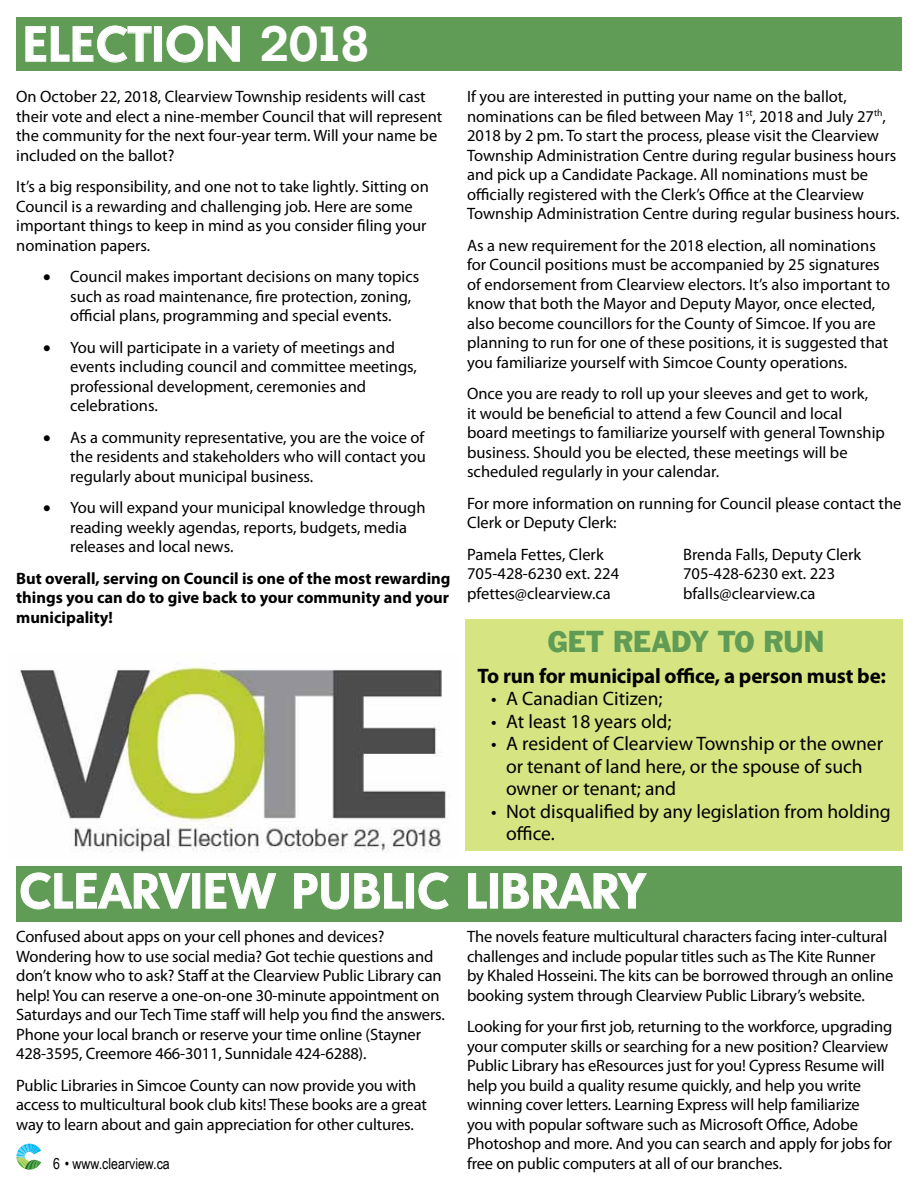
<style>
.page{position:relative;width:918px;height:1188px;background:#fff}
.page>*{position:absolute;margin:0;border:0;box-sizing:border-box;transform-origin:0 0}
.t1{font:48px "Montreal SF Bold";letter-spacing:.04em;color:#fff}
.t2{font:31.5px "Franklin Gothic";letter-spacing:-.02em;color:#609c55}
.t3{font:700 21px "Myriad Pro";letter-spacing:-.01em;color:#000}
.t4{font:19.5px/22.5px "Myriad Pro";color:#000}
.t5{font:16.5px/19.5px "Myriad Pro";color:#000}
.t6{font:700 16.5px/19.5px "Myriad Pro";color:#000;text-align:justify}
.t7{font:15.15px "Arial Narrow";color:#000}
</style>
<div class="page">
<svg style="left:16px;top:1144px;width:25px;height:26px"></svg>
<div style="left:17px;top:17px;width:885px;height:53px;background:#609c55"></div>
<svg style="left:25px;top:25px;width:127px;height:38px"></svg>
<div style="left:154px;top:27px;width:8px;height:34px;border:1px solid #fff"></div>
<svg style="left:166px;top:25px;width:74px;height:38px"></svg>
<div style="left:17px;top:866px;width:885px;height:56px;background:#609c55"></div>
<svg style="left:20px;top:872px;width:171px;height:38px"></svg>
<div style="left:193px;top:874px;width:7px;height:34px;border:1px solid #fff"></div>
<svg style="left:205px;top:873px;width:71px;height:36px"></svg>
<svg style="left:294px;top:873px;width:109px;height:37px"></svg>
<div style="left:406px;top:874px;width:8px;height:34px;border:1px solid #fff"></div>
<svg style="left:418px;top:872px;width:31px;height:38px"></svg>
<svg style="left:468px;top:873px;width:19px;height:36px"></svg>
<div style="left:490px;top:874px;width:8px;height:34px;border:1px solid #fff"></div>
<svg style="left:503px;top:873px;width:144px;height:36px"></svg>
<img style="left:20px;top:666px;width:427px;height:187px">
<div style="left:466px;top:619px;width:437px;height:232px;background:#d6e581"></div>
<h1 class="t1" style="left:24px;top:14px;width:348px">ELECTION 2018</h1>
<p class="t5" style="left:16px;top:87px;width:428px">On October 22, 2018, Clearview Township residents will cast their vote and elect a nine-member Council that will represent the community for the next four-year term. Will your name be included on the ballot?</p>
<p class="t5" style="left:16px;top:177px;width:414px">It’s a big responsibility, and one not to take lightly. Sitting on Council is a rewarding and challenging job. Here are some important things to keep in mind as you consider filing your nomination papers.</p>
<p class="t5" style="left:70px;top:267px;width:351px;text-indent:-27px">• Council makes important decisions on many topics such as road maintenance, fire protection, zoning, official plans, programming and special events.</p>
<p class="t5" style="left:70px;top:337px;width:348px;text-indent:-27px">• You will participate in a variety of meetings and events including council and committee meetings, professional development, ceremonies and celebrations.</p>
<p class="t5" style="left:70px;top:427px;width:357px;text-align:justify;text-indent:-27px">• As a community representative, you are the voice of the residents and stakeholders who will contact you regularly about municipal business.</p>
<p class="t5" style="left:70px;top:498px;width:357px;text-indent:-27px">• You will expand your municipal knowledge through reading weekly agendas, reports, budgets, media releases and local news.</p>
<p class="t6" style="left:16px;top:568px;width:436px">But overall, serving on Council is one of the most rewarding things you can do to give back to your community and your municipality!</p>
<p class="t5" style="left:467px;top:87px;width:434px">If you are interested in putting your name on the ballot, nominations can be filed between May 1<sup>st</sup>, 2018 and July 27<sup>th</sup>, 2018 by 2 pm. To start the process, please visit the Clearview Township Administration Centre during regular business hours and pick up a Candidate Package. All nominations must be officially registered with the Clerk’s Office at the Clearview Township Administration Centre during regular business hours.</p>
<p class="t5" style="left:467px;top:235px;width:425px">As a new requirement for the 2018 election, all nominations for Council positions must be accompanied by 25 signatures of endorsement from Clearview electors. It’s also important to know that both the Mayor and Deputy Mayor, once elected, also become councillors for the County of Simcoe. If you are planning to run for one of these positions, it is suggested that you familiarize yourself with Simcoe County operations.</p>
<p class="t5" style="left:467px;top:384px;width:419px">Once you are ready to roll up your sleeves and get to work,<br>it would be beneficial to attend a few Council and local board meetings to familiarize yourself with general Township business. Should you be elected, these meetings will be scheduled regularly in your calendar.</p>
<p class="t5" style="left:467px;top:493px;width:436px">For more information on running for Council please contact the<br>Clerk or Deputy Clerk:</p>
<p class="t5" style="left:467px;top:544px;width:138px">Pamela Fettes, Clerk</p>
<p class="t5" style="left:683px;top:544px;width:180px">Brenda Falls, Deputy Clerk</p>
<p class="t5" style="left:467px;top:564px;width:154px">705-428-6230 ext. 224</p>
<p class="t5" style="left:683px;top:564px;width:154px">705-428-6230 ext. 223</p>
<p class="t5" style="left:467px;top:583px;width:145px">pfettes@clearview.ca</p>
<p class="t5" style="left:683px;top:583px;width:134px">bfalls@clearview.ca</p>
<h2 class="t2" style="left:547px;top:623px;width:279px">GET READY TO RUN</h2>
<p class="t3" style="left:478px;top:662px;width:410px">To run for municipal office, a person must be:</p>
<p class="t4" style="left:491px;top:687px;width:173px">• A Canadian Citizen;</p>
<p class="t4" style="left:491px;top:710px;width:182px">• At least 18 years old;</p>
<p class="t4" style="left:506px;top:732px;width:378px;text-indent:-15px">• A resident of Clearview Township or the owner or tenant of land here, or the spouse of such owner or tenant; and</p>
<p class="t4" style="left:506px;top:800px;width:386px;text-indent:-15px">• Not disqualified by any legislation from holding office.</p>
<h1 class="t1" style="left:20px;top:861px;width:626px">CLEARVIEW PUBLIC LIBRARY</h1>
<p class="t5" style="left:16px;top:927px;width:430px">Confused about apps on your cell phones and devices?<br>Wondering how to use social media? Got techie questions and don’t know who to ask? Staff at the Clearview Public Library can help! You can reserve a one-on-one 30-minute appointment on Saturdays and our Tech Time staff will help you find the answers.<br>Phone your local branch or reserve your time online (Stayner 428-3595, Creemore 466-3011, Sunnidale 424-6288).</p>
<p class="t5" style="left:16px;top:1075px;width:412px">Public Libraries in Simcoe County can now provide you with access to multicultural book club kits! These books are a great way to learn about and gain appreciation for other cultures.</p>
<p class="t7" style="left:53px;top:1152px;width:118px">6 • www.clearview.ca</p>
<p class="t5" style="left:467px;top:927px;width:428px">The novels feature multicultural characters facing inter-cultural challenges and include popular titles such as The Kite Runner by Khaled Hosseini. The kits can be borrowed through an online booking system through Clearview Public Library’s website.</p>
<p class="t5" style="left:467px;top:1017px;width:427px">Looking for your first job, returning to the workforce, upgrading your computer skills or searching for a new position? Clearview Public Library has eResources just for you! Cypress Resume will help you build a quality resume quickly, and help you write winning cover letters. Learning Express will help familiarize<br>you with popular software such as Microsoft Office, Adobe Photoshop and more. And you can search and apply for jobs for free on public computers at all of our branches.</p>
</div>
